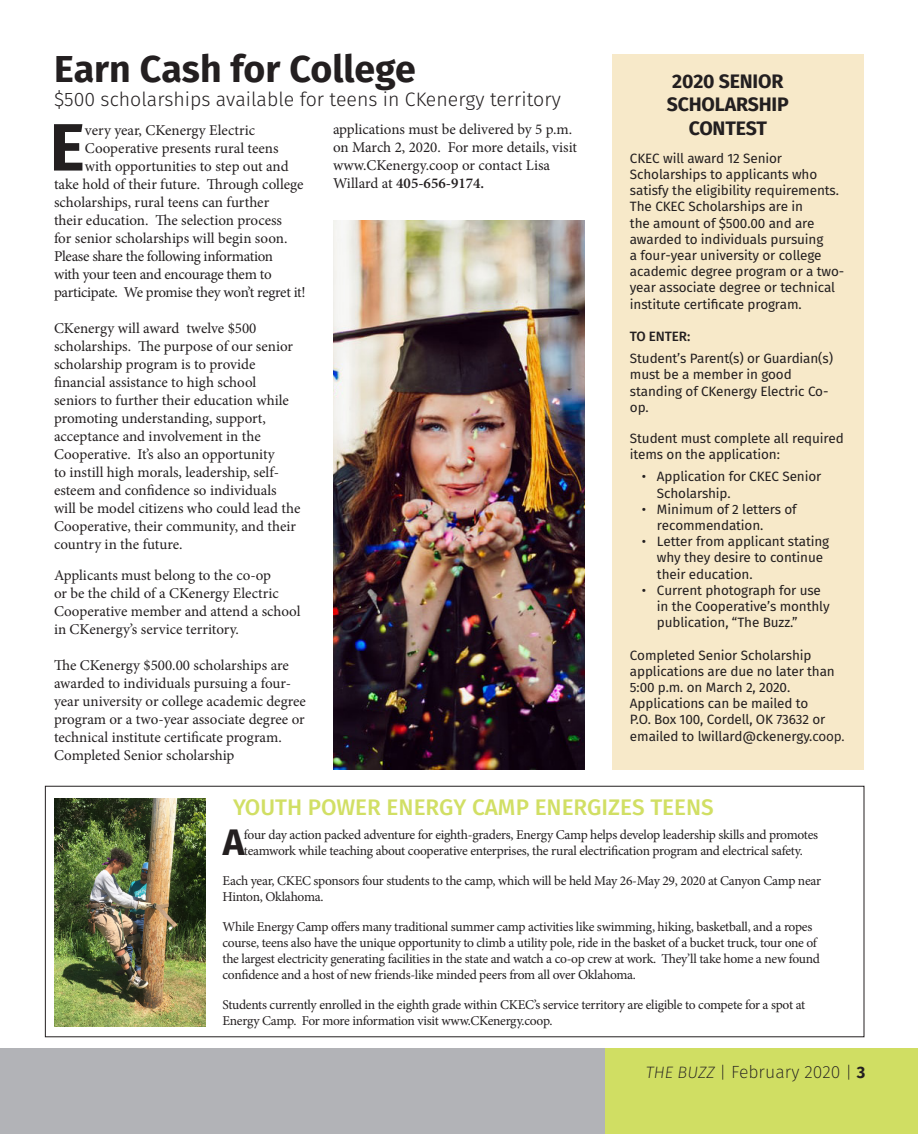
<style>
.page{position:relative;width:918px;height:1134px;background:#fff}
.page>*{position:absolute;margin:0;border:0;box-sizing:border-box;transform-origin:0 0}
.Buzz_Text_Style{font:700 66.9px "Fira Sans";color:#231f20}
.t1{font:700 37.5px "Fira Sans";color:#231f20}
.Buzz_Text_Style-2{font:700 36.9px "Fira Sans";color:#231f20}
.t2{font:500 22.5px "Fira Sans";color:#d1df64}
.t3{font:300 19.5px "Fira Sans";color:#231f20}
.t4{font:700 19.5px/23.4px "Fira Sans";letter-spacing:-.01em;color:#231f20;text-align:center}
.t5{font:200 17.7px "Fira Sans";color:#231f20}
.Buzz_Text_Style-3{font:15px/18px "Minion Pro";color:#231f20}
.Buzz_Text_Style-4{font:15px "Minion Pro";letter-spacing:-.025em;color:#231f20}
.Buzz_Text_Style-5{font:13.5px/16.2px "Minion Pro";letter-spacing:-.02em;color:#231f20}
.t6{font:13.5px/16.2px "Fira Sans";letter-spacing:-.01em;color:#231f20}
.t7{font:500 13.5px "Fira Sans";letter-spacing:-.01em;color:#231f20}
.s1{font-weight:600}
.s2{font-style:inherit}
.s3{font-style:italic;font-size:16.5px}
.s4{font-size:16.5px}
.s5{font-weight:700;font-size:16.5px}
</style>
<div class="page">
<div style="left:45px;top:786px;width:819px;height:251px;border:1px solid #231f20"></div>
<div style="left:0;top:1048px;width:635px;height:86px;background:#b2b3b7"></div>
<div style="left:606px;top:1048px;width:312px;height:86px;background:#d0de63"></div>
<img style="left:333px;top:220px;width:252px;height:549px">
<div style="left:612px;top:54px;width:252px;height:715px;background:#f7e9c9"></div>
<img style="left:54px;top:798px;width:151px;height:228px">
<p class="t1" style="left:54px;top:43px;width:364px">Earn Cash for College</p>
<p class="t3" style="left:54px;top:85px;width:508px">$500 scholarships available for teens in CKenergy territory</p>
<p class="Buzz_Text_Style" style="left:50px;top:100px;width:37px">E</p>
<p class="Buzz_Text_Style-3" style="left:85px;top:121px;width:172px">very year, CKenergy Electric</p>
<p class="Buzz_Text_Style-3" style="left:333px;top:120px;width:246px">applications must be delivered by 5 p.m. on March 2, 2020. For more details, visit www.CKenergy.coop or contact Lisa Willard at <span class="s1">405-656-9174.</span></p>
<p class="Buzz_Text_Style-3" style="left:85px;top:139px;width:195px">Cooperative presents rural teens</p>
<p class="Buzz_Text_Style-3" style="left:85px;top:157px;width:205px">with opportunities to step out and</p>
<p class="Buzz_Text_Style-3" style="left:54px;top:175px;width:251px">take hold of their future. Through college</p>
<p class="Buzz_Text_Style-3" style="left:54px;top:193px;width:217px">scholarships, rural teens can further</p>
<p class="Buzz_Text_Style-3" style="left:54px;top:211px;width:230px">their education. The selection process</p>
<p class="Buzz_Text_Style-3" style="left:54px;top:229px;width:235px">for senior scholarships will begin soon.</p>
<p class="Buzz_Text_Style-4" style="left:54px;top:246px;width:221px">Please share the following information</p>
<p class="Buzz_Text_Style-4" style="left:54px;top:264px;width:219px">with your teen and encourage them to</p>
<p class="Buzz_Text_Style-4" style="left:54px;top:282px;width:253px">participate. We promise they won’t regret it!</p>
<p class="Buzz_Text_Style-3" style="left:54px;top:319px;width:248px">CKenergy will award twelve $500 scholarships. The purpose of our senior scholarship program is to provide financial assistance to high school seniors to further their education while promoting understanding, support, acceptance and involvement in the Cooperative. It’s also an opportunity<br>to instill high morals, leadership, self&shy;esteem and confidence so individuals will be model citizens who could lead the Cooperative, their community, and their country in the future.</p>
<p class="Buzz_Text_Style-3" style="left:54px;top:566px;width:248px">Applicants must belong to the co-op<br>or be the child of a CKenergy Electric Cooperative member and attend a school in CKenergy’s service territory.</p>
<p class="Buzz_Text_Style-3" style="left:54px;top:656px;width:253px">The CKenergy $500.00 scholarships are awarded to individuals pursuing a four&shy;year university or college academic degree program or a two-year associate degree or technical institute certificate program.<br>Completed Senior scholarship</p>
<p class="t4" style="left:672px;top:69px;width:113px">2020 SENIOR</p>
<p class="t4" style="left:667px;top:93px;width:123px">SCHOLARSHIP<br>CONTEST</p>
<p class="t6" style="left:630px;top:150px;width:216px">CKEC will award 12 Senior<br>Scholarships to applicants who satisfy the eligibility requirements.<br>The CKEC Scholarships are in<br>the amount of $500.00 and are awarded to individuals pursuing<br>a four-year university or college academic degree program or a two&shy;year associate degree or technical institute certificate program.</p>
<p class="t7" style="left:630px;top:327px;width:62px">TO ENTER:</p>
<p class="t6" style="left:630px;top:350px;width:205px">Student’s Parent(s) or Guardian(s) must be a member in good standing of CKenergy Electric Co&shy;op.</p>
<p class="t6" style="left:630px;top:430px;width:215px">Student must complete all required items on the application:</p>
<p class="t6" style="left:657px;top:469px;width:166px;text-indent:-15px">• Application for CKEC Senior<br>Scholarship.</p>
<p class="t6" style="left:657px;top:501px;width:141px;text-indent:-15px">• Minimum of 2 letters of recommendation.</p>
<p class="t6" style="left:657px;top:533px;width:174px;text-indent:-15px">• Letter from applicant stating why they desire to continue their education.</p>
<p class="t6" style="left:657px;top:582px;width:174px;text-indent:-15px">• Current photograph for use in the Cooperative’s monthly publication, “The Buzz.”</p>
<p class="t6" style="left:630px;top:647px;width:206px">Completed Senior Scholarship applications are due no later than</p>
<p class="t6" style="left:630px;top:679px;width:216px">5:00 p.m. on March 2, 2020.<br>Applications can be mailed to<br>P.O. Box 100, Cordell, OK 73632 or emailed to lwillard@ckenergy.<span class="s2">coop.</span></p>
<p class="t2" style="left:233px;top:791px;width:482px">YOUTH POWER ENERGY CAMP ENERGIZES TEENS</p>
<p class="Buzz_Text_Style-2" style="left:223px;top:816px;width:23px">A</p>
<p class="Buzz_Text_Style-5" style="left:244px;top:827px;width:576px">four day action packed adventure for eighth-graders, Energy Camp helps develop leadership skills and promotes teamwork while teaching about cooperative enterprises, the rural electrification program and electrical safety.</p>
<p class="Buzz_Text_Style-5" style="left:222px;top:872px;width:600px">Each year, CKEC sponsors four students to the camp, which will be held May 26-May 29, 2020 at Canyon Camp near<br>Hinton, Oklahoma.</p>
<p class="Buzz_Text_Style-5" style="left:222px;top:918px;width:599px">While Energy Camp offers many traditional summer camp activities like swimming, hiking, basketball, and a ropes course, teens also have the unique opportunity to climb a utility pole, ride in the basket of a bucket truck, tour one of the largest electricity generating facilities in the state and watch a co-op crew at work. They’ll take home a new found confidence and a host of new friends-like minded peers from all over Oklahoma.</p>
<p class="Buzz_Text_Style-5" style="left:222px;top:997px;width:584px">Students currently enrolled in the eighth grade within CKEC’s service territory are eligible to compete for a spot at<br>Energy Camp. For more information visit www.CKenergy.coop.</p>
<p class="t5" style="left:646px;top:1060px;width:221px"><span class="s3">THE BUZZ</span> <span class="s4">|</span> February 2020 <span class="s4">|</span> <span class="s5">3</span></p>
</div>
